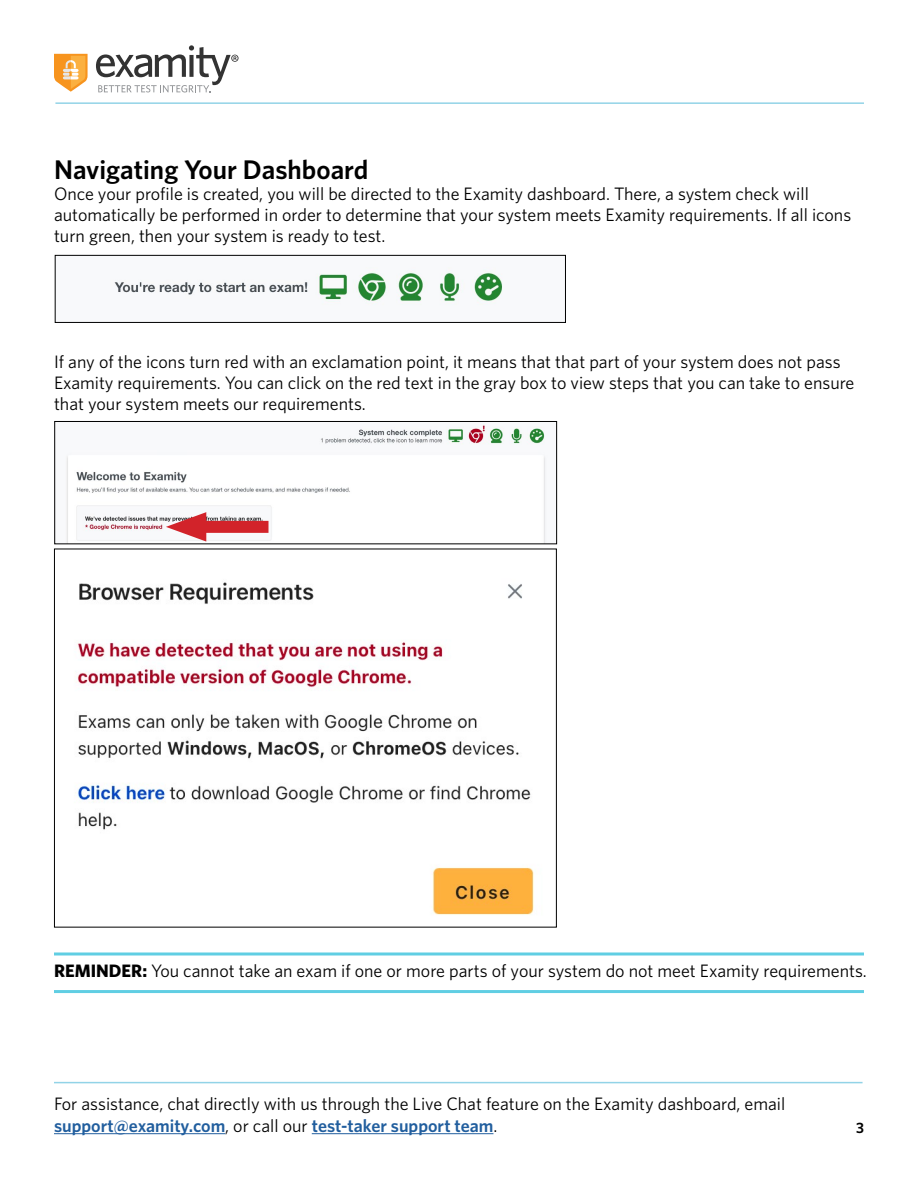
<style>
.page{position:relative;width:918px;height:1188px;background:#fff}
.page>*{position:absolute;margin:0;border:0;box-sizing:border-box;transform-origin:0 0}
.t1{font:600 27px "Whitney";color:#000}
.t2{font:18px/21px "Whitney";color:#000}
.t3{font:600 18px "Whitney";color:#215e9e}
.t4{font:600 15px "Whitney";color:#000}
.s1{font-weight:700}
.s2{font-weight:400;color:#000}
</style>
<div class="page">
<svg style="left:54px;top:45px;width:185px;height:48px"></svg>
<hr style="left:55px;top:102px;width:809px;height:2px;background:#92d3e7">
<img style="left:114px;top:269px;width:389px;height:36px">
<div style="left:55px;top:255px;width:511px;height:68px;border:1px solid #000"></div>
<img style="left:66px;top:423px;width:480px;height:119px">
<div style="left:54px;top:421px;width:503px;height:123px;border:1px solid #000"></div>
<hr style="left:54px;top:990px;width:810px;height:3px;background:#60cee3">
<hr style="left:54px;top:952px;width:810px;height:3px;background:#60cee3">
<hr style="left:54px;top:1133px;width:171px;height:1px;background:#215e9e">
<hr style="left:312px;top:1133px;width:181px;height:1px;background:#215e9e">
<hr style="left:54px;top:1082px;width:809px;height:1px;background:#92d3e7">
<img style="left:75px;top:582px;width:459px;height:333px">
<div style="left:189px;top:521px;width:80px;height:12px;background:#d2232a"></div>
<svg style="left:166px;top:512px;width:40px;height:30px"></svg>
<p class="t1" style="left:54px;top:152px;width:316px">Navigating Your Dashboard</p>
<p class="t2" style="left:54px;top:183px;width:756px">Once your profile is created, you will be directed to the Examity dashboard. There, a system check will</p>
<p class="t2" style="left:54px;top:204px;width:799px">automatically be performed in order to determine that your system meets Examity requirements. If all icons turn green, then your system is ready to test.</p>
<p class="t2" style="left:54px;top:351px;width:802px">If any of the icons turn red with an exclamation point, it means that that part of your system does not pass<br>Examity requirements. You can click on the red text in the gray box to view steps that you can take to ensure that your system meets our requirements.</p>
<p class="t2" style="left:54px;top:960px;width:814px"><span class="s1">REMINDER:</span> You cannot take an exam if one or more parts of your system do not meet Examity requirements.</p>
<p class="t2" style="left:54px;top:1093px;width:733px">For assistance, chat directly with us through the Live Chat feature on the Examity dashboard, email</p>
<p class="t3" style="left:54px;top:1114px;width:445px">support@examity.com<span class="s2">, or call our</span> test-taker support team<span class="s2">.</span></p>
<p class="t4" style="left:856px;top:1118px;width:9px">3</p>
</div>
